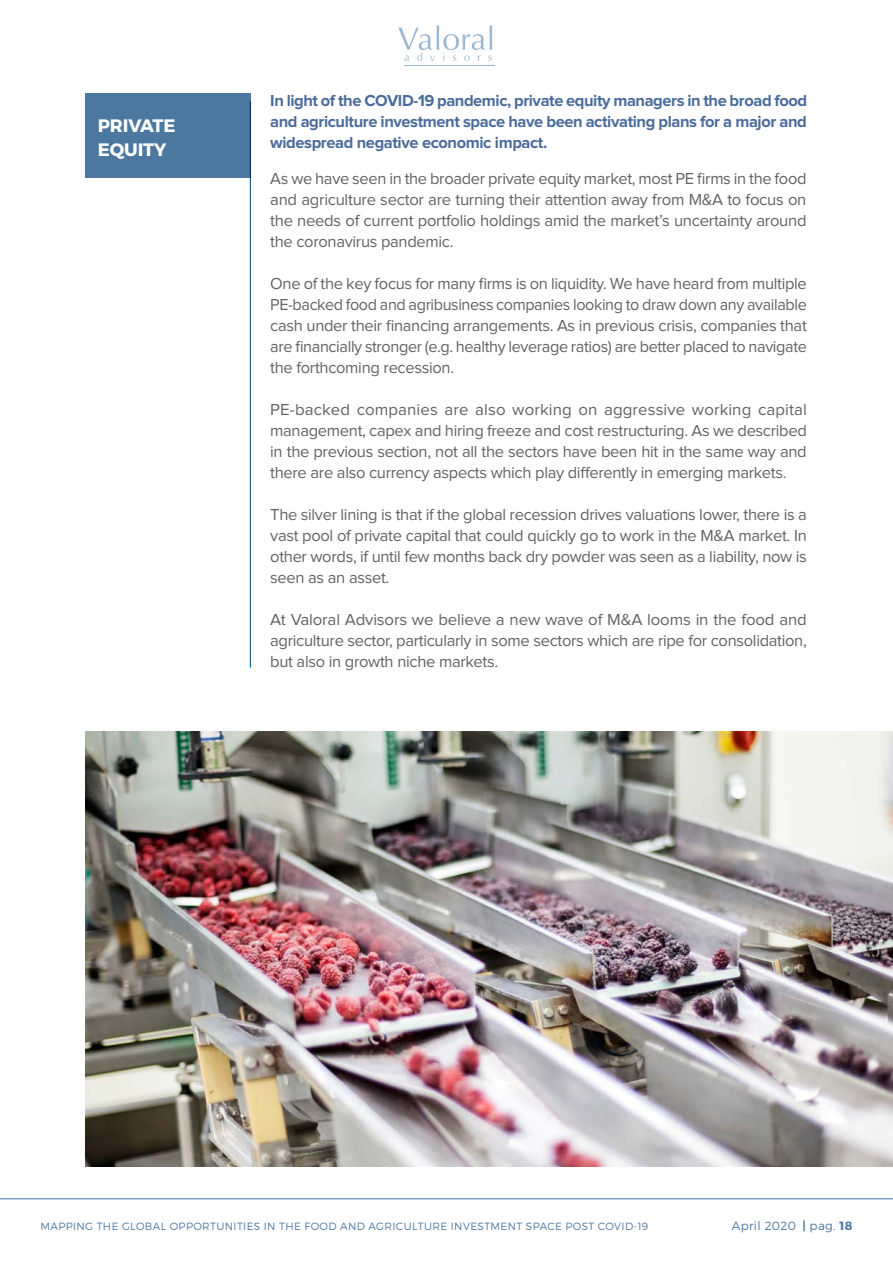
<style>
.page{position:relative;width:893px;height:1263px;background:#fff}
.page>*{position:absolute;margin:0;border:0;box-sizing:border-box;transform-origin:0 0}
.t1{font:700 18px/24px "Montserrat";letter-spacing:-.01em;color:#fff}
.t2{font:16.5px/21px "Proxima Nova";letter-spacing:-.02em;color:#636366;text-align:justify}
.t3{font:700 16.5px/21px "Proxima Nova";letter-spacing:-.025em;color:#4a6c9c;text-align:justify}
.t4{font:300 12px "Montserrat";letter-spacing:.025em;color:#4c78a0}
.t5{font:300 10.5px "Montserrat";letter-spacing:.035em;color:#4c78a0}
.s1{font-weight:600}
.s2{font-weight:700}
</style>
<div class="page">
<hr style="left:0;top:1198px;width:893px;height:1px;background:#3a7aaa">
<svg style="left:398px;top:26px;width:94px;height:35px"></svg>
<hr style="left:404px;top:65px;width:91px;height:1px;background:#9db7ce">
<div style="left:85px;top:93px;width:166px;height:85px;background:#4c78a0"></div>
<hr style="left:250px;top:101px;width:1px;height:567px;background:#015087">
<img style="left:85px;top:731px;width:808px;height:436px">
<p class="t1" style="left:98px;top:114px;width:79px">PRIVATE<br>EQUITY</p>
<p class="t3" style="left:270px;top:91px;width:538px">In light of the COVID-19 pandemic, private equity managers in the broad food and agriculture investment space have been activating plans for a major and widespread negative economic impact.</p>
<p class="t2" style="left:270px;top:169px;width:538px">As we have seen in the broader private equity market, most PE firms in the food and agriculture sector are turning their attention away from M&amp;A to focus on the needs of current portfolio holdings amid the market’s uncertainty around the coronavirus pandemic.</p>
<p class="t2" style="left:270px;top:274px;width:538px">One of the key focus for many firms is on liquidity. We have heard from multiple PE-backed food and agribusiness companies looking to draw down any available cash under their financing arrangements. As in previous crisis, companies that are financially stronger (e.g. healthy leverage ratios) are better placed to navigate the forthcoming recession.</p>
<p class="t2" style="left:270px;top:400px;width:538px">PE-backed companies are also working on aggressive working capital management, capex and hiring freeze and cost restructuring. As we described in the previous section, not all the sectors have been hit in the same way and there are also currency aspects which play differently in emerging markets.</p>
<p class="t2" style="left:270px;top:505px;width:538px">The silver lining is that if the global recession drives valuations lower, there is a vast pool of private capital that could quickly go to work in the M&amp;A market. In other words, if until few months back dry powder was seen as a liability, now is seen as an asset.</p>
<p class="t2" style="left:270px;top:610px;width:538px">At Valoral Advisors we believe a new wave of M&amp;A looms in the food and agriculture sector, particularly in some sectors which are ripe for consolidation, but also in growth niche markets.</p>
<p class="t5" style="left:40px;top:1220px;width:609px">MAPPING THE GLOBAL OPPORTUNITIES IN THE FOOD AND AGRICULTURE INVESTMENT SPACE POST COVID-19</p>
<p class="t4" style="left:732px;top:1219px;width:122px">April 2020 <span class="s1">|</span> pag. <span class="s2">18</span></p>
</div>
